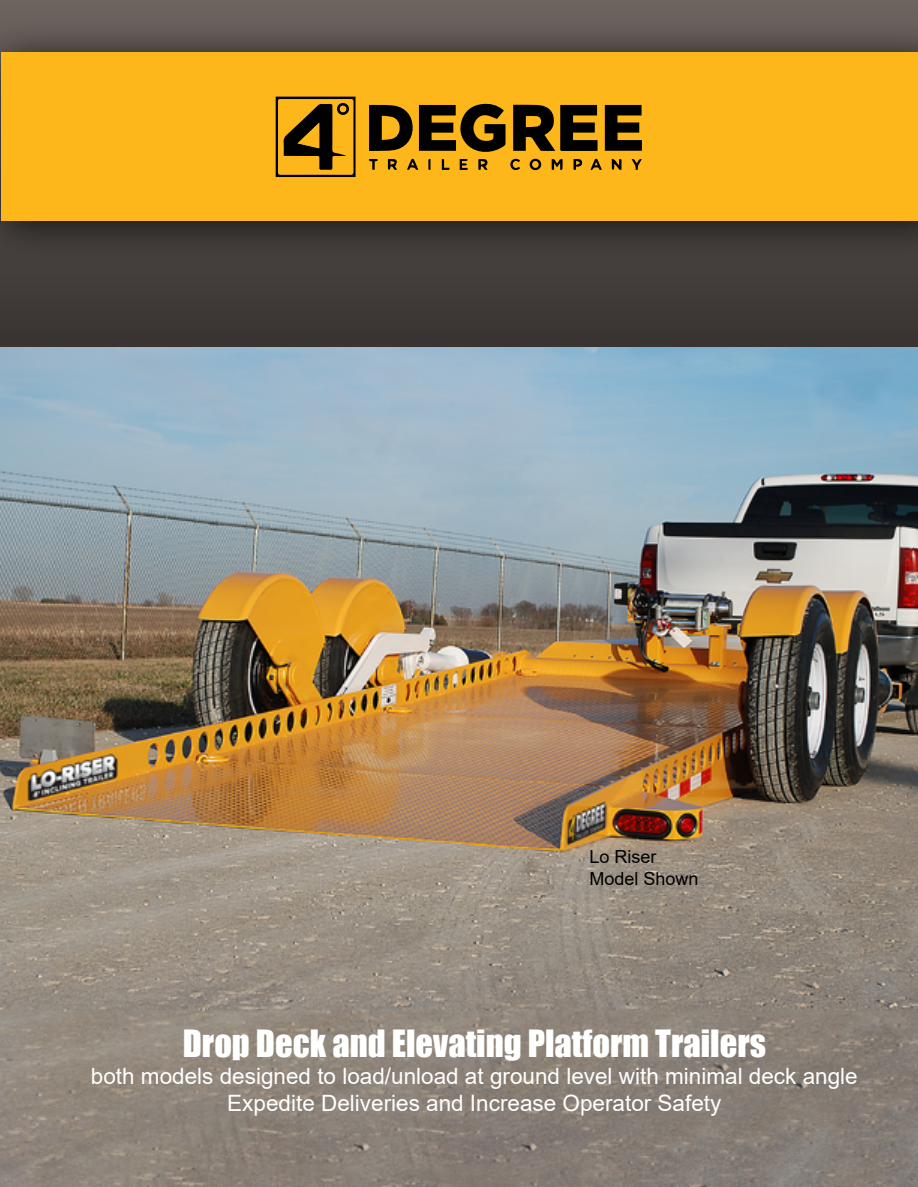
<style>
.page{position:relative;width:918px;height:1187px;background:#fff}
.page>*{position:absolute;margin:0;border:0;box-sizing:border-box;transform-origin:0 0}
.t1{font:34.5px "Impact";color:#fff}
.t2{font:22.5px/27px "Arial";color:#fff;text-align:center}
.t3{font:18px/21.6px "Arial";color:#000}
</style>
<div class="page">
<img style="left:0;top:346px;width:918px;height:840px">
<svg style="left:0;top:0;width:918px;height:346px;background:#47413e"></svg>
<div style="left:0;top:19px;width:918px;height:245px;background:#000;opacity:.75"></div>
<div style="left:1px;top:53px;width:917px;height:168px;background:#fdb71a"></div>
<svg style="left:369px;top:103px;width:273px;height:68px"></svg>
<svg style="left:276px;top:97px;width:79px;height:80px"></svg>
<p class="t3" style="left:589px;top:845px;width:111px">Lo Riser<br>Model Shown</p>
<h1 class="t1" style="left:183px;top:1016px;width:584px">Drop Deck and Elevating Platform Trailers</h1>
<p class="t2" style="left:91px;top:1062px;width:768px">both models designed to load/unload at ground level with minimal deck angle<br>Expedite Deliveries and Increase Operator Safety</p>
</div>
